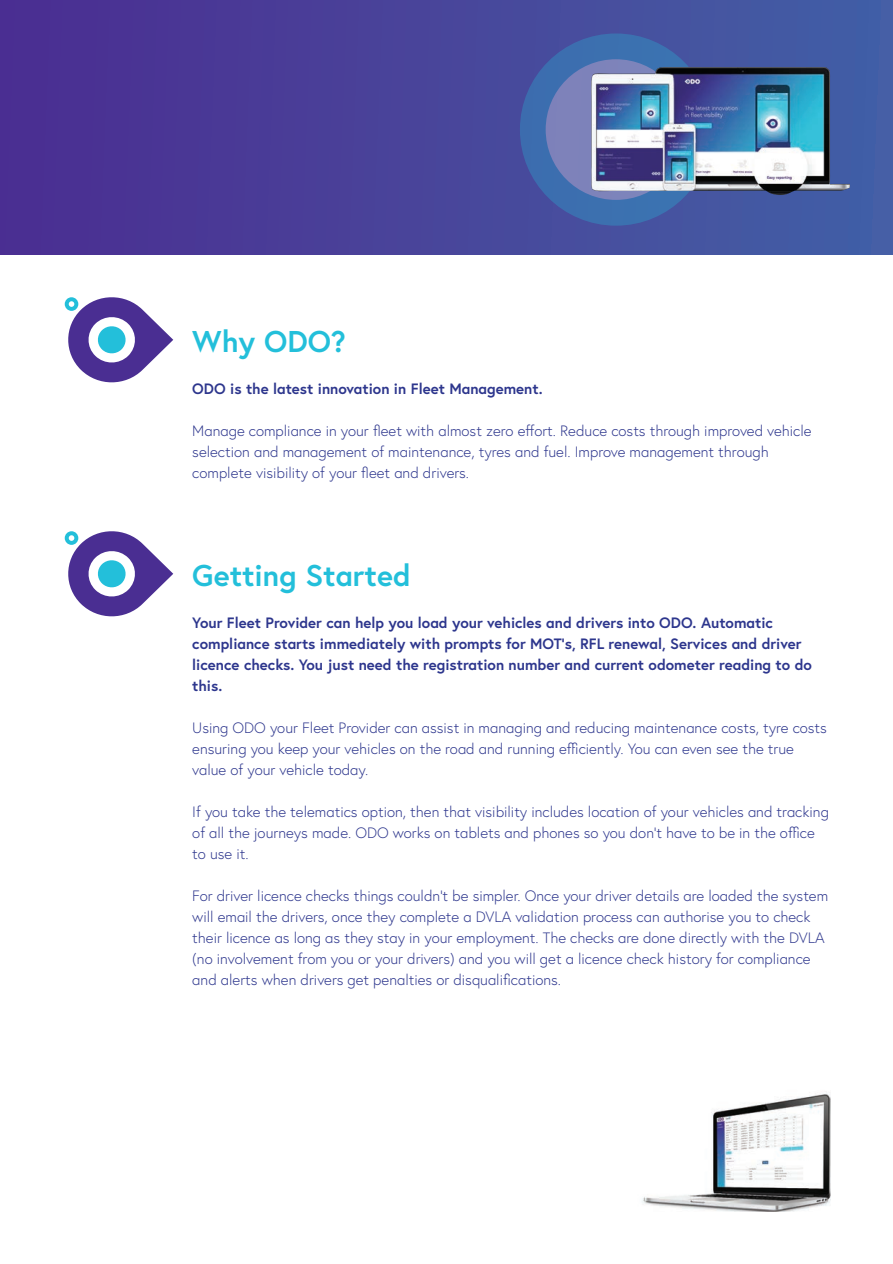
<style>
.page{position:relative;width:893px;height:1264px;background:#fff}
.page>*{position:absolute;margin:0;border:0;box-sizing:border-box;transform-origin:0 0}
.t1{font:700 30px "Europa";color:#23bfda}
.t2{font:300 15px/21px "Europa";color:#2d368d}
.t3{font:700 15px/21px "Europa";color:#2d368d}
</style>
<div class="page">
<img style="left:642px;top:1091px;width:188px;height:120px">
<div style="left:0;top:0;width:893px;height:255px;background:linear-gradient(to right,#4c2d91,#4360a6)"></div>
<svg style="left:533px;top:46px;width:166px;height:167px;background:#6b7cb7"></svg>
<div style="left:520px;top:33px;width:192px;height:193px;border:26px solid #23bfda;border-radius:50%"></div>
<img style="left:590px;top:67px;width:260px;height:129px">
<svg style="left:64px;top:297px;width:109px;height:86px"></svg>
<svg style="left:64px;top:531px;width:109px;height:86px"></svg>
<h1 class="t1" style="left:192px;top:320px;width:155px">Why ODO?</h1>
<p class="t3" style="left:192px;top:378px;width:352px">ODO is the latest innovation in Fleet Management.</p>
<p class="t2" style="left:192px;top:420px;width:621px">Manage compliance in your fleet with almost zero effort. Reduce costs through improved vehicle selection and management of maintenance, tyres and fuel. Improve management through complete visibility of your fleet and drivers.</p>
<h1 class="t1" style="left:192px;top:554px;width:220px">Getting Started</h1>
<p class="t3" style="left:192px;top:612px;width:621px">Your Fleet Provider can help you load your vehicles and drivers into ODO. Automatic compliance starts immediately with prompts for MOT’s, RFL renewal, Services and driver licence checks. You just need the registration number and current odometer reading to do this.</p>
<p class="t2" style="left:192px;top:717px;width:636px">Using ODO your Fleet Provider can assist in managing and reducing maintenance costs, tyre costs ensuring you keep your vehicles on the road and running efficiently. You can even see the true value of your vehicle today.</p>
<p class="t2" style="left:192px;top:801px;width:638px">If you take the telematics option, then that visibility includes location of your vehicles and tracking of all the journeys made. ODO works on tablets and phones so you don’t have to be in the office to use it.</p>
<p class="t2" style="left:192px;top:885px;width:637px">For driver licence checks things couldn’t be simpler. Once your driver details are loaded the system will email the drivers, once they complete a DVLA validation process can authorise you to check their licence as long as they stay in your employment. The checks are done directly with the DVLA (no involvement from you or your drivers) and you will get a licence check history for compliance and alerts when drivers get penalties or disqualifications.</p>
</div>
